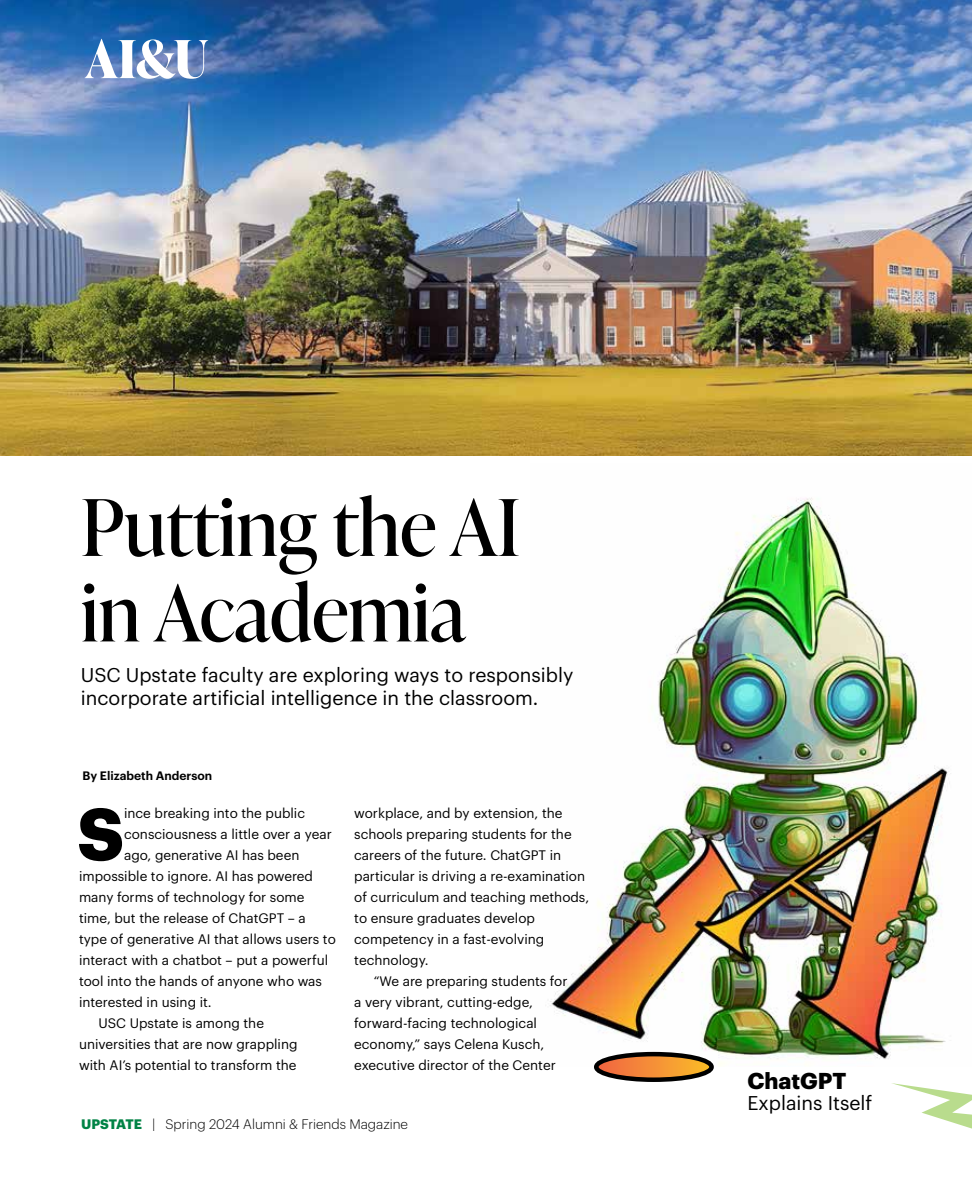
<style>
.page{position:relative;width:972px;height:1188px;background:#fff}
.page>*{position:absolute;margin:0;border:0;box-sizing:border-box;transform-origin:0 0}
.t1{font:78px/85.5px "Ivy Presto Display";color:#000}
.t2{font:700 72.3px "Graphik";color:#000}
.t3{font:700 52.2px "Ivy Presto Display";color:#fff}
.t4{font:700 22.5px "Graphik";color:#000}
.t5{font:19.5px/23.4px "Graphik";color:#000}
.t6{font:13.5px "Graphik";color:#000}
.t7{font:300 13.5px "Graphik";color:#000}
.t8{font:600 12px "Graphik";color:#000}
.s1{font-weight:700;color:#008345}
</style>
<div class="page">
<img style="left:550px;top:497px;width:401px;height:568px">
<img style="left:0;top:0;width:972px;height:456px">
<svg style="left:892px;top:1083px;width:80px;height:46px"></svg>
<svg style="left:596px;top:1054px;width:116px;height:26px;background:#ce8747"></svg>
<div style="left:594px;top:1052px;width:120px;height:30px;border:4px solid #000;border-radius:50%"></div>
<h3 class="t3" style="left:85px;top:21px;width:124px">AI&amp;U</h3>
<h1 class="t1" style="left:81px;top:481px;width:440px">Putting the AI in Academia</h1>
<h3 class="t5" style="left:81px;top:662px;width:494px">USC Upstate faculty are exploring ways to responsibly incorporate artificial intelligence in the classroom.</h3>
<p class="t8" style="left:83px;top:767px;width:131px">By Elizabeth Anderson</p>
<h2 class="t2" style="left:77px;top:778px;width:48px">S</h2>
<p class="t6" style="left:124px;top:803px;width:183px">ince breaking into the public</p>
<p class="t6" style="left:124px;top:824px;width:209px">consciousness a little over a year</p>
<p class="t6" style="left:124px;top:845px;width:177px">ago, generative AI has been</p>
<p class="t6" style="left:79px;top:866px;width:236px">impossible to ignore. AI has powered</p>
<p class="t6" style="left:79px;top:887px;width:227px">many forms of technology for some</p>
<p class="t6" style="left:79px;top:908px;width:228px">time, but the release of ChatGPT – a</p>
<p class="t6" style="left:79px;top:929px;width:258px">type of generative AI that allows users to</p>
<p class="t6" style="left:79px;top:950px;width:251px">interact with a chatbot – put a powerful</p>
<p class="t6" style="left:79px;top:971px;width:245px">tool into the hands of anyone who was</p>
<p class="t6" style="left:79px;top:992px;width:134px">interested in using it.</p>
<p class="t6" style="left:99px;top:1013px;width:167px">USC Upstate is among the</p>
<p class="t6" style="left:79px;top:1034px;width:220px">universities that are now grappling</p>
<p class="t6" style="left:79px;top:1055px;width:219px">with AI’s potential to transform the</p>
<p class="t6" style="left:354px;top:803px;width:210px">workplace, and by extension, the</p>
<p class="t6" style="left:354px;top:824px;width:219px">schools preparing students for the</p>
<p class="t6" style="left:354px;top:845px;width:209px">careers of the future. ChatGPT in</p>
<p class="t6" style="left:354px;top:866px;width:232px">particular is driving a re-examination</p>
<p class="t6" style="left:354px;top:887px;width:237px">of curriculum and teaching methods,</p>
<p class="t6" style="left:354px;top:908px;width:182px">to ensure graduates develop</p>
<p class="t6" style="left:354px;top:929px;width:192px">competency in a fast-evolving</p>
<p class="t6" style="left:354px;top:950px;width:76px">technology.</p>
<p class="t6" style="left:374px;top:971px;width:195px">“We are preparing students for</p>
<p class="t6" style="left:354px;top:992px;width:180px">a very vibrant, cutting-edge,</p>
<p class="t6" style="left:354px;top:1013px;width:184px">forward-facing technological</p>
<p class="t6" style="left:354px;top:1034px;width:192px">economy,” says Celena Kusch,</p>
<p class="t6" style="left:354px;top:1055px;width:203px">executive director of the Center</p>
<p class="t7" style="left:81px;top:1114px;width:329px"><span class="s1">UPSTATE</span> | Spring 2024 Alumni &amp; Friends Magazine</p>
<h3 class="t4" style="left:747px;top:1063px;width:101px">ChatGPT</h3>
<h3 class="t5" style="left:747px;top:1089px;width:126px">Explains Itself</h3>
</div>
